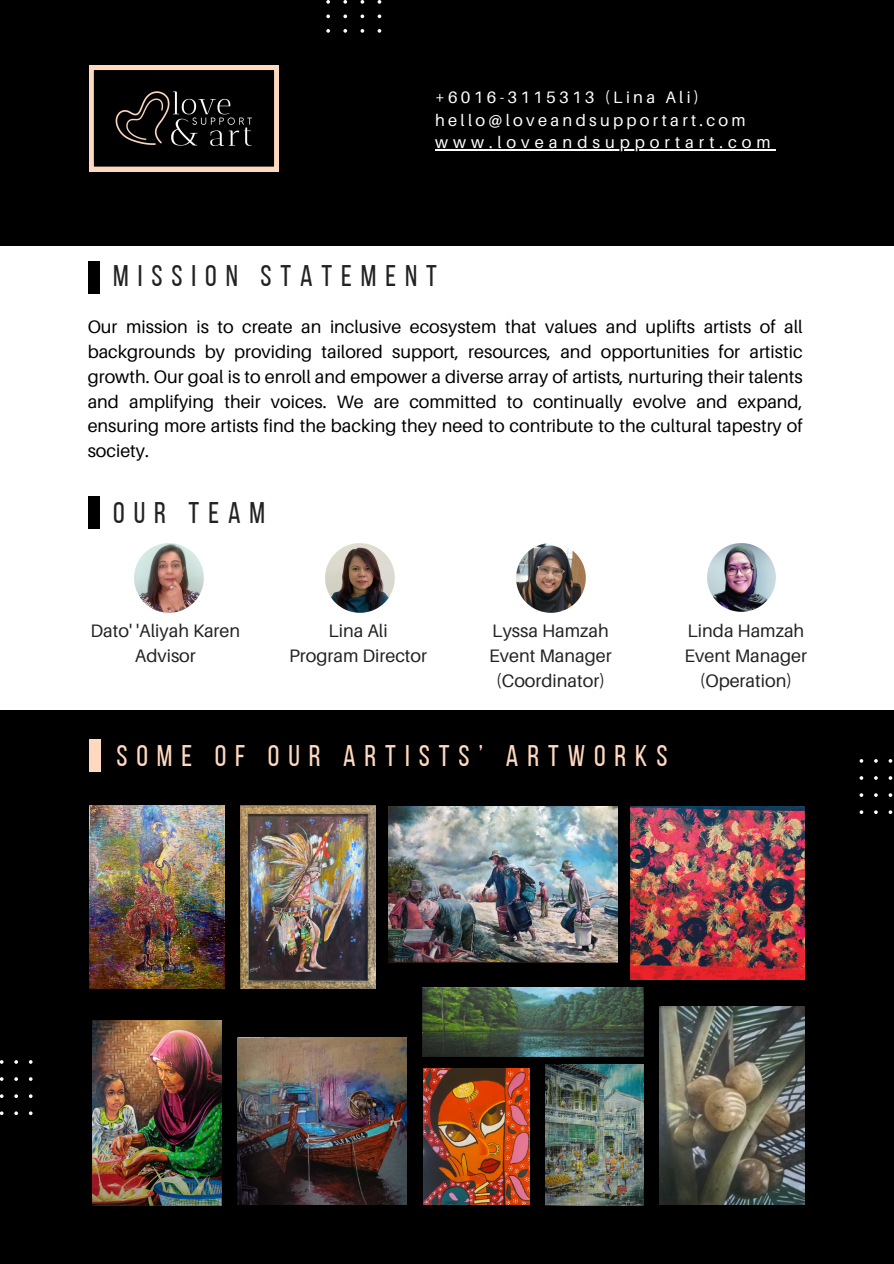
<style>
.page{position:relative;width:894px;height:1264px;background:#fff}
.page>*{position:absolute;margin:0;border:0;box-sizing:border-box;transform-origin:0 0}
.t1{font:29.85px "Bebas Neue";letter-spacing:.3em;color:#ffd9bf}
.t2{font:29.85px "Bebas Neue";letter-spacing:.3em;color:#222}
.t3{font:18px/24.8px "Aileron";color:#000;text-align:justify}
.t4{font:18px "Aileron";color:#222}
.t5{font:16.5px "Aileron";letter-spacing:.2em;color:#fff}
.t6{font:16.5px "Aileron";letter-spacing:.3em;color:#fff}
</style>
<div class="page">
<div style="left:0;top:709px;width:893px;height:554px;background:#000"></div>
<div style="left:89px;top:739px;width:11px;height:32px;background:#ffd9bf"></div>
<div style="left:0;top:0;width:893px;height:246px;background:#000"></div>
<svg style="left:89px;top:66px;width:189px;height:105px"></svg>
<img style="left:134px;top:543px;width:70px;height:70px">
<img style="left:325px;top:543px;width:70px;height:70px">
<img style="left:516px;top:543px;width:70px;height:70px">
<img style="left:707px;top:543px;width:68px;height:69px">
<div style="left:88px;top:261px;width:12px;height:33px;background:#000"></div>
<div style="left:88px;top:496px;width:12px;height:32px;background:#000"></div>
<img style="left:545px;top:1064px;width:98px;height:141px">
<img style="left:388px;top:806px;width:229px;height:156px">
<img style="left:630px;top:806px;width:173px;height:173px">
<img style="left:659px;top:1006px;width:144px;height:198px">
<img style="left:237px;top:1037px;width:169px;height:167px">
<img style="left:89px;top:805px;width:135px;height:183px">
<img style="left:240px;top:805px;width:135px;height:183px">
<img style="left:423px;top:1068px;width:107px;height:136px">
<img style="left:93px;top:1020px;width:128px;height:185px">
<img style="left:422px;top:987px;width:221px;height:69px">
<svg style="left:360px;top:29px;width:4px;height:4px"></svg>
<svg style="left:360px;top:14px;width:4px;height:4px"></svg>
<svg style="left:360px;top:0;width:4px;height:4px"></svg>
<svg style="left:343px;top:29px;width:4px;height:4px"></svg>
<svg style="left:343px;top:14px;width:4px;height:4px"></svg>
<svg style="left:343px;top:0;width:4px;height:4px"></svg>
<svg style="left:377px;top:29px;width:4px;height:4px"></svg>
<svg style="left:377px;top:14px;width:4px;height:4px"></svg>
<svg style="left:377px;top:0;width:4px;height:4px"></svg>
<svg style="left:326px;top:29px;width:4px;height:4px"></svg>
<svg style="left:326px;top:14px;width:4px;height:4px"></svg>
<svg style="left:326px;top:0;width:4px;height:4px"></svg>
<svg style="left:14px;top:1060px;width:4px;height:3px"></svg>
<svg style="left:29px;top:1111px;width:4px;height:4px"></svg>
<svg style="left:14px;top:1111px;width:4px;height:4px"></svg>
<svg style="left:0;top:1111px;width:4px;height:4px"></svg>
<svg style="left:888px;top:776px;width:6px;height:3px"></svg>
<svg style="left:874px;top:793px;width:3px;height:4px"></svg>
<svg style="left:859px;top:793px;width:4px;height:4px"></svg>
<svg style="left:888px;top:793px;width:6px;height:4px"></svg>
<svg style="left:888px;top:759px;width:6px;height:3px"></svg>
<svg style="left:874px;top:810px;width:3px;height:4px"></svg>
<svg style="left:859px;top:810px;width:4px;height:4px"></svg>
<svg style="left:888px;top:810px;width:6px;height:4px"></svg>
<hr style="left:435px;top:150px;width:340px;height:1px;background:#fff">
<img style="left:97px;top:75px;width:173px;height:87px">
<p class="t5" style="left:435px;top:87px;width:265px">+6016-3115313 (Lina Ali)</p>
<p class="t5" style="left:435px;top:110px;width:312px">hello@loveandsupportart.com</p>
<p class="t6" style="left:435px;top:132px;width:337px">www.loveandsupportart.com</p>
<p class="t2" style="left:113px;top:263px;width:325px">MISSION STATEMENT</p>
<p class="t3" style="left:88px;top:314px;width:716px">Our mission is to create an inclusive ecosystem that values and uplifts artists of all backgrounds by providing tailored support, resources, and opportunities for artistic growth. Our goal is to enroll and empower a diverse array of artists, nurturing their talents and amplifying their voices. We are committed to continually evolve and expand, ensuring more artists find the backing they need to contribute to the cultural tapestry of society.</p>
<p class="t2" style="left:113px;top:500px;width:153px">OUR TEAM</p>
<h2 class="t4" style="left:90px;top:620px;width:151px">Dato' 'Aliyah Karen</h2>
<p class="t4" style="left:135px;top:644px;width:62px">Advisor</p>
<p class="t4" style="left:328px;top:620px;width:61px">Lina Ali</p>
<h1 class="t4" style="left:289px;top:644px;width:139px">Program Director</h1>
<p class="t4" style="left:492px;top:620px;width:118px">Lyssa Hamzah</p>
<p class="t4" style="left:489px;top:644px;width:124px">Event Manager</p>
<p class="t4" style="left:496px;top:669px;width:110px">(Coordinator)</p>
<p class="t4" style="left:687px;top:620px;width:118px">Linda Hamzah</p>
<p class="t4" style="left:684px;top:644px;width:124px">Event Manager</p>
<p class="t4" style="left:699px;top:669px;width:94px">(Operation)</p>
<p class="t1" style="left:116px;top:743px;width:552px">SOME OF OUR ARTISTS’ ARTWORKS</p>
</div>
